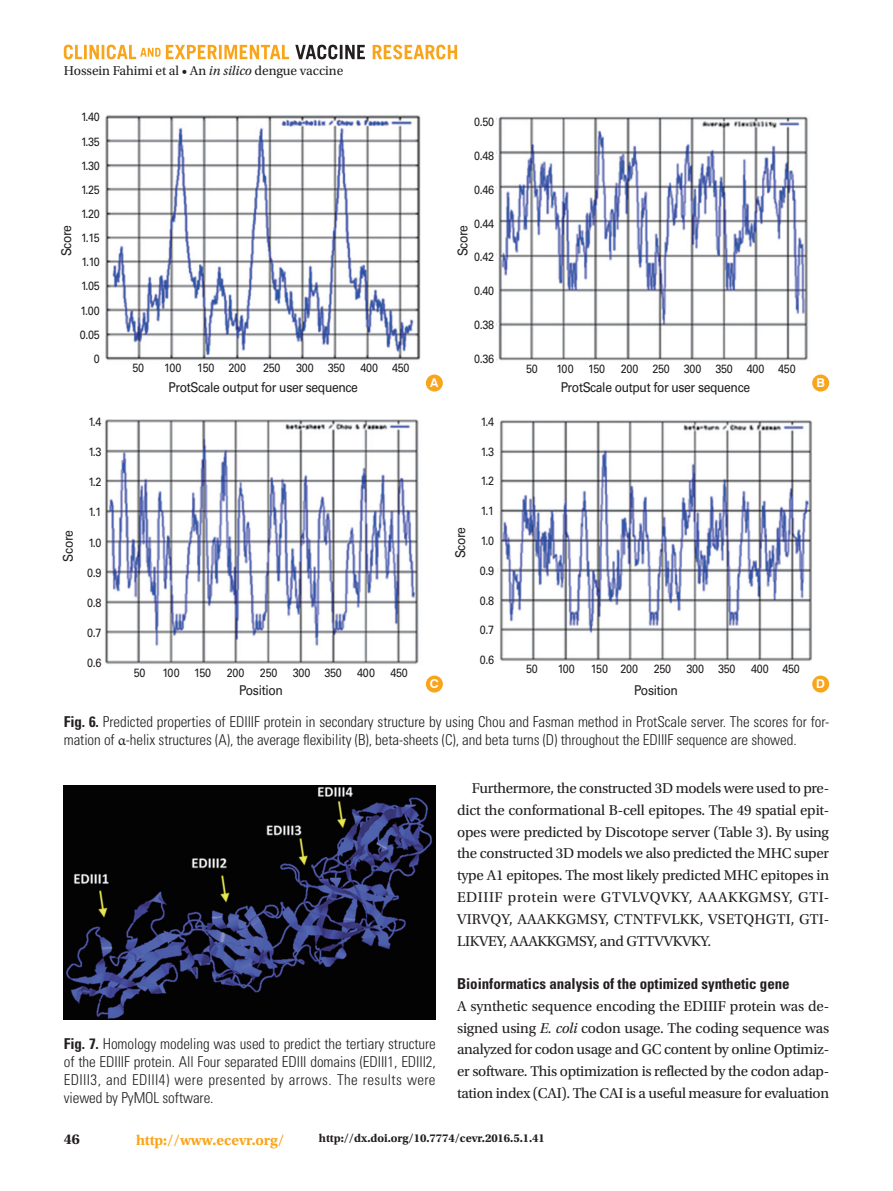
<style>
.page{position:relative;width:893px;height:1191px;background:#fff}
.page>*{position:absolute;margin:0;border:0;box-sizing:border-box;transform-origin:0 0}
.CVER_본문{font:15px/21.8px "Utopia Std";letter-spacing:-.02em;color:#231f20;text-align:justify}
.CVER_표그림캡션{font:300 condensed 15px/18px "Univers LT Std";letter-spacing:-.005em;color:#231f20;text-align:justify}
.CVER_본문-2{font:700 condensed 15px "Univers LT Std";letter-spacing:-.005em;color:#231f20}
.t1{font:700 15px "Utopia Std";letter-spacing:-.005em;color:#f9a51b}
.t2{font:700 15px "Utopia Std";color:#231f20}
.CVER_그림지문{font:13.5px "Univers LT Std";letter-spacing:-.03em;color:#231f20;scale:.9 1}
.t3{font:13.5px "Utopia Std";letter-spacing:-.005em;color:#231f20}
.t4{font:700 12.15px "Swiss 721 BT";color:#fff}
.CVER_그림지문-2{font:12px "Univers LT Std";letter-spacing:-.03em;color:#231f20;scale:.9 1}
.t5{font:700 12px "Utopia Std";letter-spacing:-.005em;color:#231f20}
.s1{font-style:italic}
.s2{font-weight:700}
.s3{font-family:"Minion Pro";font-weight:400;font-stretch:normal}
</style>
<div class="page">
<svg style="left:373px;top:45px;width:84px;height:14px"></svg>
<svg style="left:295px;top:45px;width:70px;height:14px"></svg>
<svg style="left:64px;top:45px;width:225px;height:14px"></svg>
<img style="left:64px;top:785px;width:372px;height:235px">
<img style="left:105px;top:115px;width:316px;height:246px">
<img style="left:105px;top:419px;width:314px;height:246px">
<div style="left:426px;top:374px;width:17px;height:17px;background:#f9a51b;border-radius:50%"></div>
<img style="left:497px;top:420px;width:315px;height:243px">
<div style="left:812px;top:675px;width:17px;height:17px;background:#f9a51b;border-radius:50%"></div>
<div style="left:426px;top:675px;width:17px;height:17px;background:#f9a51b;border-radius:50%"></div>
<img style="left:496px;top:116px;width:312px;height:245px">
<div style="left:812px;top:374px;width:17px;height:17px;background:#f9a51b;border-radius:50%"></div>
<p class="t3" style="left:64px;top:63px;width:281px">Hossein Fahimi et al • An <span class="s1">in silico</span> dengue vaccine</p>
<p class="CVER_그림지문" style="left:58px;top:256px;width:36px;rotate:-90deg">Score</p>
<p class="CVER_그림지문-2" style="left:81px;top:110px;width:23px">1.40</p>
<p class="CVER_그림지문-2" style="left:81px;top:134px;width:23px">1.35</p>
<p class="CVER_그림지문-2" style="left:81px;top:158px;width:23px">1.30</p>
<p class="CVER_그림지문-2" style="left:81px;top:182px;width:23px">1.25</p>
<p class="CVER_그림지문-2" style="left:81px;top:207px;width:23px">1.20</p>
<p class="CVER_그림지문-2" style="left:81px;top:231px;width:22px">1.15</p>
<p class="CVER_그림지문-2" style="left:82px;top:255px;width:22px">1.10</p>
<p class="CVER_그림지문-2" style="left:81px;top:279px;width:23px">1.05</p>
<p class="CVER_그림지문-2" style="left:81px;top:303px;width:23px">1.00</p>
<p class="CVER_그림지문-2" style="left:80px;top:327px;width:24px">0.05</p>
<p class="CVER_그림지문-2" style="left:94px;top:351px;width:8px">0</p>
<p class="CVER_그림지문-2" style="left:133px;top:360px;width:14px">50</p>
<p class="CVER_그림지문-2" style="left:164px;top:360px;width:21px">100</p>
<p class="CVER_그림지문-2" style="left:197px;top:360px;width:56px">150 200</p>
<p class="CVER_그림지문-2" style="left:263px;top:360px;width:21px">250</p>
<p class="CVER_그림지문-2" style="left:296px;top:360px;width:56px">300 350</p>
<p class="CVER_그림지문-2" style="left:360px;top:360px;width:56px">400 450</p>
<p class="CVER_그림지문" style="left:169px;top:379px;width:212px">ProtScale output for user sequence</p>
<p class="t4" style="left:430px;top:375px;width:10px">A</p>
<p class="CVER_그림지문-2" style="left:474px;top:115px;width:24px">0.50</p>
<p class="CVER_그림지문-2" style="left:474px;top:148px;width:24px">0.48</p>
<p class="CVER_그림지문-2" style="left:474px;top:182px;width:24px">0.46</p>
<p class="CVER_그림지문-2" style="left:474px;top:216px;width:24px">0.44</p>
<p class="CVER_그림지문-2" style="left:474px;top:250px;width:24px">0.42</p>
<p class="CVER_그림지문-2" style="left:474px;top:284px;width:24px">0.40</p>
<p class="CVER_그림지문-2" style="left:474px;top:318px;width:24px">0.38</p>
<p class="CVER_그림지문-2" style="left:474px;top:351px;width:24px">0.36</p>
<p class="CVER_그림지문" style="left:455px;top:256px;width:36px;rotate:-90deg">Score</p>
<p class="CVER_그림지문-2" style="left:526px;top:362px;width:14px">50</p>
<p class="CVER_그림지문-2" style="left:556px;top:362px;width:56px">100 150</p>
<p class="CVER_그림지문-2" style="left:621px;top:362px;width:196px">200 250 300 350 400 450</p>
<p class="CVER_그림지문" style="left:561px;top:379px;width:212px">ProtScale output for user sequence</p>
<p class="t4" style="left:816px;top:375px;width:10px">B</p>
<p class="CVER_그림지문" style="left:60px;top:561px;width:36px;rotate:-90deg">Score</p>
<p class="CVER_그림지문-2" style="left:88px;top:414px;width:16px">1.4</p>
<p class="CVER_그림지문-2" style="left:88px;top:444px;width:16px">1.3</p>
<p class="CVER_그림지문-2" style="left:88px;top:475px;width:16px">1.2</p>
<p class="CVER_그림지문-2" style="left:88px;top:505px;width:16px">1.1</p>
<p class="CVER_그림지문-2" style="left:88px;top:535px;width:16px">1.0</p>
<p class="CVER_그림지문-2" style="left:87px;top:565px;width:17px">0.9</p>
<p class="CVER_그림지문-2" style="left:87px;top:595px;width:17px">0.8</p>
<p class="CVER_그림지문-2" style="left:87px;top:625px;width:17px">0.7</p>
<p class="CVER_그림지문-2" style="left:87px;top:656px;width:17px">0.6</p>
<p class="CVER_그림지문-2" style="left:134px;top:666px;width:14px">50</p>
<p class="CVER_그림지문-2" style="left:163px;top:666px;width:56px">100 150</p>
<p class="CVER_그림지문-2" style="left:227px;top:666px;width:21px">200</p>
<p class="CVER_그림지문-2" style="left:260px;top:666px;width:21px">250</p>
<p class="CVER_그림지문-2" style="left:293px;top:666px;width:56px">300 350</p>
<p class="CVER_그림지문-2" style="left:357px;top:666px;width:21px">400</p>
<p class="CVER_그림지문-2" style="left:390px;top:666px;width:21px">450</p>
<p class="CVER_그림지문" style="left:239px;top:682px;width:50px">Position</p>
<p class="CVER_그림지문" style="left:452px;top:558px;width:36px;rotate:-90deg">Score</p>
<p class="CVER_그림지문-2" style="left:481px;top:414px;width:16px">1.4</p>
<p class="CVER_그림지문-2" style="left:481px;top:444px;width:16px">1.3</p>
<p class="CVER_그림지문-2" style="left:481px;top:474px;width:16px">1.2</p>
<p class="CVER_그림지문-2" style="left:481px;top:504px;width:16px">1.1</p>
<p class="CVER_그림지문-2" style="left:481px;top:533px;width:16px">1.0</p>
<p class="CVER_그림지문-2" style="left:480px;top:563px;width:17px">0.9</p>
<p class="CVER_그림지문-2" style="left:480px;top:593px;width:17px">0.8</p>
<p class="CVER_그림지문-2" style="left:480px;top:623px;width:17px">0.7</p>
<p class="CVER_그림지문-2" style="left:480px;top:653px;width:17px">0.6</p>
<p class="CVER_그림지문-2" style="left:526px;top:662px;width:14px">50</p>
<p class="CVER_그림지문-2" style="left:558px;top:662px;width:21px">100</p>
<p class="CVER_그림지문-2" style="left:591px;top:662px;width:54px">150 200</p>
<p class="CVER_그림지문-2" style="left:654px;top:662px;width:21px">250</p>
<p class="CVER_그림지문-2" style="left:686px;top:662px;width:56px">300 350</p>
<p class="CVER_그림지문-2" style="left:751px;top:662px;width:56px">400 450</p>
<p class="t4" style="left:430px;top:676px;width:10px">C</p>
<p class="t4" style="left:816px;top:676px;width:10px">D</p>
<p class="CVER_그림지문" style="left:634px;top:682px;width:50px">Position</p>
<p class="CVER_표그림캡션" style="left:64px;top:712px;width:767px"><span class="s2">Fig. 6.</span> Predicted properties of EDIIIF protein in secondary structure by using Chou and Fasman method in ProtScale server. The scores for for&shy;mation of <span class="s3">α</span>-helix structures (A), the average flexibility (B), beta-sheets (C), and beta turns (D) throughout the EDIIIF sequence are showed.</p>
<p class="CVER_표그림캡션" style="left:64px;top:1035px;width:374px"><span class="s2">Fig. 7.</span> Homology modeling was used to predict the tertiary structure of the EDIIIF protein. All Four separated EDIII domains (EDIII1, EDIII2, EDIII3, and EDIII4) were presented by arrows. The results were viewed by PyMOL software.</p>
<p class="CVER_본문" style="left:457px;top:777px;width:374px;text-indent:15px">Furthermore, the constructed 3D models were used to pre&shy;dict the conformational B-cell epitopes. The 49 spatial epit&shy;opes were predicted by Discotope server (Table 3). By using the constructed 3D models we also predicted the MHC super type A1 epitopes. The most likely predicted MHC epitopes in EDIIIF protein were GTVLVQVKY, AAAKKGMSY, GTI-VIRVQY, AAAKKGMSY, CTNTFVLKK, VSETQHGTI, GTI-LIKVEY, AAAKKGMSY, and GTTVVKVKY.</p>
<p class="CVER_본문-2" style="left:457px;top:974px;width:334px">Bioinformatics analysis of the optimized synthetic gene</p>
<p class="CVER_본문" style="left:457px;top:995px;width:374px">A synthetic sequence encoding the EDIIIF protein was de&shy;signed using <span class="s1">E. coli</span> codon usage. The coding sequence was analyzed for codon usage and GC content by online Optimiz&shy;er software. This optimization is reflected by the codon adap&shy;tation index (CAI). The CAI is a useful measure for evaluation</p>
<p class="t2" style="left:64px;top:1130px;width:17px">46</p>
<p class="t1" style="left:136px;top:1131px;width:150px">http://www.ecevr.org/</p>
<p class="t5" style="left:319px;top:1131px;width:227px">http://dx.doi.org/10.7774/cevr.2016.5.1.41</p>
</div>
